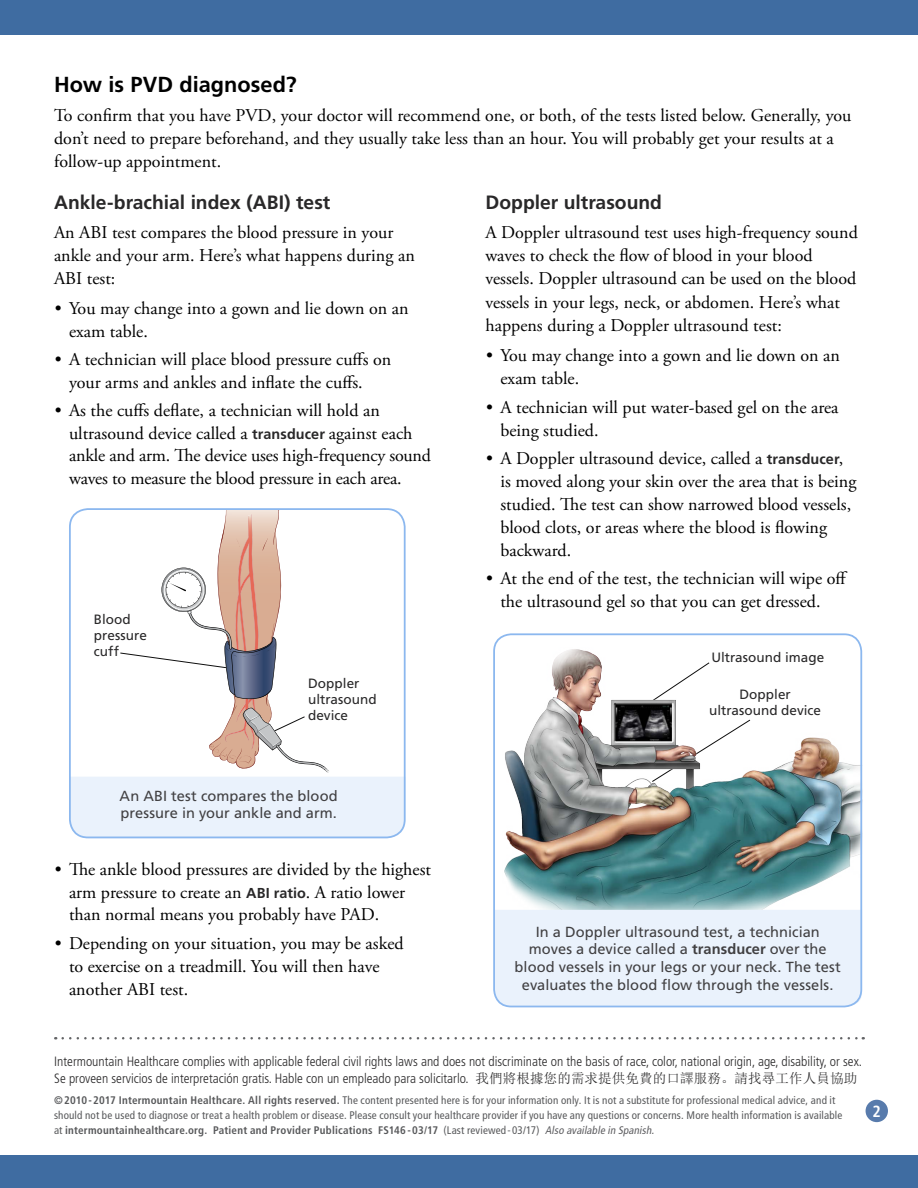
<style>
.page{position:relative;width:918px;height:1188px;background:#fff}
.page>*{position:absolute;margin:0;border:0;box-sizing:border-box;transform-origin:0 0}
.Level_1__h2{font:700 21.75px "Frutiger LT Std";letter-spacing:.005em;color:#000}
.Level_2__h3{font:700 19.35px "Frutiger LT Std";color:#292829}
.Main__p{font:18px/22.8px "Adobe Garamond Pro";color:#000}
.Page_Number{font:700 condensed 16.2px "Frutiger LT Std";color:#fff}
.sentence_case_-_left{font:14.7px/17.7px "Frutiger LT Std";letter-spacing:.005em;color:#414042;text-align:center}
.t1{font:300 condensed 13.5px/16.5px "Frutiger LT Std";color:#292829}
.Illustration_labels{font:13.5px/15.8px "Frutiger LT Std";letter-spacing:.005em;color:#292829}
.Footer___h6{font:condensed 10.95px/15px "Frutiger LT Std";letter-spacing:.015em;color:#58595b}
.s1{font-family:"Frutiger LT Std";font-weight:700;font-size:14.4px;color:#292829}
.s2{font-weight:700}
.s3{font-family:"Sim Sun";font-weight:400;font-stretch:normal}
.s4{font-style:italic;color:#5d5d60}
</style>
<div class="page">
<div style="left:0;top:0;width:918px;height:35px;background:#3f6ca1"></div>
<div style="left:0;top:1156px;width:918px;height:32px;background:#3f6ca1"></div>
<div style="left:866px;top:1100px;width:22px;height:22px;background:#587bac;border-radius:50%"></div>
<svg style="left:63px;top:1037px;width:801px;height:3px"></svg>
<img style="left:504px;top:649px;width:355px;height:261px">
<div style="left:496px;top:910px;width:366px;height:96px;background:#eaf2fc"></div>
<div style="left:493px;top:633px;width:369px;height:374px;border:2px solid #8cb8ef;border-radius:17px"></div>
<svg style="left:69px;top:509px;width:337px;height:329px"></svg>
<p class="Level_1__h2" style="left:54px;top:72px;width:244px">How is PVD diagnosed?</p>
<p class="Main__p" style="left:54px;top:104px;width:799px;line-height:23.2px">To confirm that you have PVD, your doctor will recommend one, or both, of the tests listed below. Generally, you don’t need to prepare beforehand, and they usually take less than an hour. You will probably get your results at a follow-up appointment.</p>
<p class="Level_2__h3" style="left:54px;top:191px;width:278px">Ankle-brachial index (ABI) test</p>
<p class="Main__p" style="left:54px;top:221px;width:362px;line-height:23.2px">An ABI test compares the blood pressure in your ankle and your arm. Here’s what happens during an<br>ABI test:</p>
<p class="Main__p" style="left:69px;top:298px;width:341px;text-indent:-14px">• You may change into a gown and lie down on an exam table.</p>
<p class="Main__p" style="left:69px;top:349px;width:324px;text-indent:-14px">• A technician will place blood pressure cuffs on your arms and ankles and inflate the cuffs.</p>
<p class="Main__p" style="left:69px;top:400px;width:364px;text-indent:-14px">• As the cuffs deflate, a technician will hold an ultrasound device called a <span class="s1">transducer</span> against each ankle and arm. The device uses high-frequency sound waves to measure the blood pressure in each area.</p>
<p class="Illustration_labels" style="left:94px;top:612px;width:54px">Blood pressure cuff</p>
<p class="Illustration_labels" style="left:308px;top:676px;width:70px">Doppler ultrasound device</p>
<p class="Level_2__h3" style="left:485px;top:191px;width:178px">Doppler ultrasound</p>
<p class="Main__p" style="left:485px;top:221px;width:374px;line-height:23.2px">A Doppler ultrasound test uses high-frequency sound waves to check the flow of blood in your blood vessels. Doppler ultrasound can be used on the blood vessels in your legs, neck, or abdomen. Here’s what happens during a Doppler ultrasound test:</p>
<p class="Main__p" style="left:500px;top:345px;width:341px;text-indent:-14px">• You may change into a gown and lie down on an exam table.</p>
<p class="Main__p" style="left:500px;top:396px;width:340px;text-indent:-14px">• A technician will put water-based gel on the area being studied.</p>
<p class="Main__p" style="left:500px;top:448px;width:358px;text-indent:-14px">• A Doppler ultrasound device, called a <span class="s1">transducer</span>, is moved along your skin over the area that is being studied. The test can show narrowed blood vessels, blood clots, or areas where the blood is flowing backward.</p>
<p class="Main__p" style="left:500px;top:568px;width:349px;text-indent:-14px">• At the end of the test, the technician will wipe off the ultrasound gel so that you can get dressed.</p>
<p class="Illustration_labels" style="left:711px;top:650px;width:114px">Ultrasound image</p>
<p class="Illustration_labels" style="left:709px;top:686px;width:113px;line-height:16.5px;text-align:center">Doppler ultrasound device</p>
<p class="sentence_case_-_left" style="left:120px;top:787px;width:220px;text-align:left">An ABI test compares the blood pressure in your ankle and arm.</p>
<p class="Main__p" style="left:69px;top:858px;width:364px;text-indent:-14px">• The ankle blood pressures are divided by the highest arm pressure to create an <span class="s1">ABI ratio</span>. A ratio lower than normal means you probably have PAD.</p>
<p class="Main__p" style="left:69px;top:933px;width:336px;text-indent:-14px">• Depending on your situation, you may be asked to exercise on a treadmill. You will then have another ABI test.</p>
<p class="sentence_case_-_left" style="left:515px;top:923px;width:328px">In a Doppler ultrasound test, a technician moves a device called a <span class="s2">transducer</span> over the blood vessels in your legs or your neck. The test evaluates the blood flow through the vessels.</p>
<p class="t1" style="left:54px;top:1053px;width:809px">Intermountain Healthcare complies with applicable federal civil rights laws and does not discriminate on the basis of race, color, national origin, age, disability, or sex.<br>Se proveen servicios de interpretación gratis. Hable con un empleado para solicitarlo. <span class="s3">我們將根據您的需求提供免費的口譯服務。請找尋工作人員協助</span></p>
<p class="Footer___h6" style="left:54px;top:1093px;width:790px"><span class="s2">©2010-2017 Intermountain Healthcare. All rights reserved.</span> The content presented here is for your information only. It is not a substitute for professional medical advice, and it should not be used to diagnose or treat a health problem or disease. Please consult your healthcare provider if you have any questions or concerns. More health information is available at <span class="s2">intermountainhealthcare.org. Patient and Provider Publications FS146-03/17</span> (Last reviewed-03/17) <span class="s4">Also available in Spanish.</span></p>
<p class="Page_Number" style="left:873px;top:1101px;width:10px">2</p>
</div>
